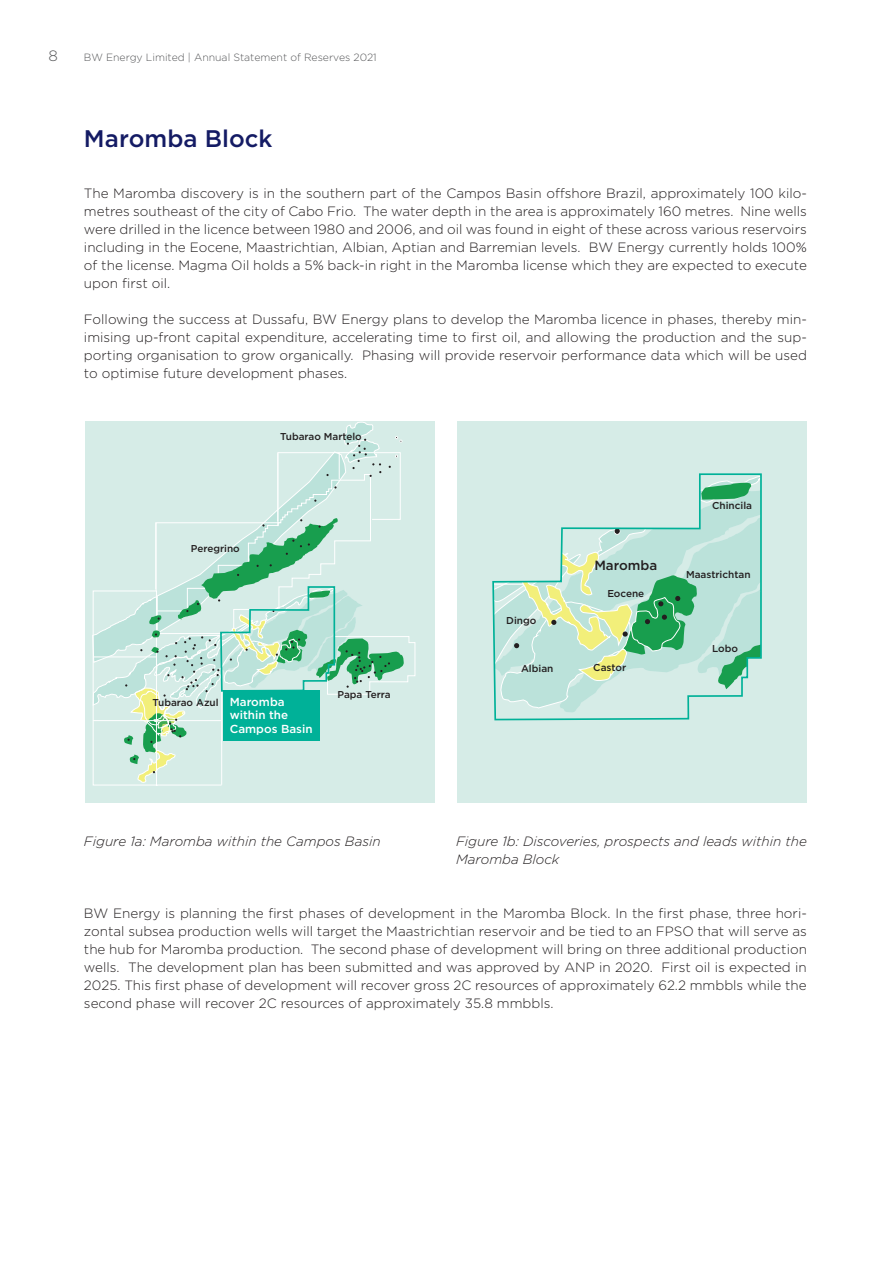
<style>
.page{position:relative;width:893px;height:1263px;background:#fff}
.page>*{position:absolute;margin:0;border:0;box-sizing:border-box;transform-origin:0 0}
.Hovedtittel{font:500 24px "Gotham";color:#141b64}
.t1{font:300 15px "Gotham";color:#57585a}
.Brødtekst{font:300 13.5px/18px "Gotham";color:#231f20;text-align:justify}
.Brødtekst-2{font:italic 300 13.5px/18px "Gotham";color:#231f20}
.t2{font:500 13.35px "Gotham";color:#231f20}
.t3{font:500 11.7px/13.4px "Gotham";color:#fff}
.t4{font:300 10.5px "Gotham";color:#57585a}
.t5{font:500 10.05px "Gotham";color:#231f20}
.t6{font:500 9.9px "Gotham";color:#231f20}
</style>
<div class="page">
<div style="left:85px;top:421px;width:350px;height:382px;background:#d6ece7"></div>
<svg style="left:92px;top:421px;width:324px;height:365px"></svg>
<div style="left:457px;top:421px;width:350px;height:382px;background:#d6ece7"></div>
<svg style="left:492px;top:473px;width:270px;height:248px"></svg>
<p class="t1" style="left:48px;top:47px;width:11px">8</p>
<p class="t4" style="left:84px;top:51px;width:294px">BW Energy Limited | Annual Statement of Reserves 2021</p>
<p class="Hovedtittel" style="left:84px;top:123px;width:190px">Maromba Block</p>
<p class="Brødtekst" style="left:84px;top:184px;width:724px">The Maromba discovery is in the southern part of the Campos Basin offshore Brazil, approximately 100 kilo&shy;metres southeast of the city of Cabo Frio. The water depth in the area is approximately 160 metres. Nine wells were drilled in the licence between 1980 and 2006, and oil was found in eight of these across various reservoirs including in the Eocene, Maastrichtian, Albian, Aptian and Barremian levels. BW Energy currently holds 100% of the license. Magma Oil holds a 5% back-in right in the Maromba license which they are expected to execute upon first oil.</p>
<p class="Brødtekst" style="left:84px;top:310px;width:724px">Following the success at Dussafu, BW Energy plans to develop the Maromba licence in phases, thereby min&shy;imising up-front capital expenditure, accelerating time to first oil, and allowing the production and the sup&shy;porting organisation to grow organically. Phasing will provide reservoir performance data which will be used to optimise future development phases.</p>
<p class="t6" style="left:280px;top:430px;width:83px">Tubarao Martelo</p>
<p class="t6" style="left:191px;top:542px;width:50px">Peregrino</p>
<p class="t6" style="left:152px;top:696px;width:68px">Tubarao Azul</p>
<p class="t3" style="left:230px;top:695px;width:84px">Maromba within the<br>Campos Basin</p>
<p class="t6" style="left:337px;top:688px;width:55px">Papa Terra</p>
<p class="t5" style="left:506px;top:614px;width:32px">Dingo</p>
<p class="t5" style="left:521px;top:662px;width:34px">Albian</p>
<p class="t2" style="left:594px;top:557px;width:64px">Maromba</p>
<p class="t5" style="left:607px;top:587px;width:39px">Eocene</p>
<p class="t5" style="left:593px;top:661px;width:34px">Castor</p>
<p class="t5" style="left:712px;top:499px;width:41px">Chincila</p>
<p class="t5" style="left:686px;top:568px;width:66px">Maastrichtan</p>
<p class="t5" style="left:712px;top:641px;width:27px">Lobo</p>
<p class="Brødtekst-2" style="left:84px;top:832px;width:298px">Figure 1a: Maromba within the Campos Basin</p>
<p class="Brødtekst-2" style="left:456px;top:832px;width:352px">Figure 1b: Discoveries, prospects and leads within the<br>Maromba Block</p>
<p class="Brødtekst" style="left:84px;top:904px;width:724px">BW Energy is planning the first phases of development in the Maromba Block. In the first phase, three hori&shy;zontal subsea production wells will target the Maastrichtian reservoir and be tied to an FPSO that will serve as the hub for Maromba production. The second phase of development will bring on three additional production wells. The development plan has been submitted and was approved by ANP in 2020. First oil is expected in 2025. This first phase of development will recover gross 2C resources of approximately 62.2 mmbbls while the second phase will recover 2C resources of approximately 35.8 mmbbls.</p>
</div>
